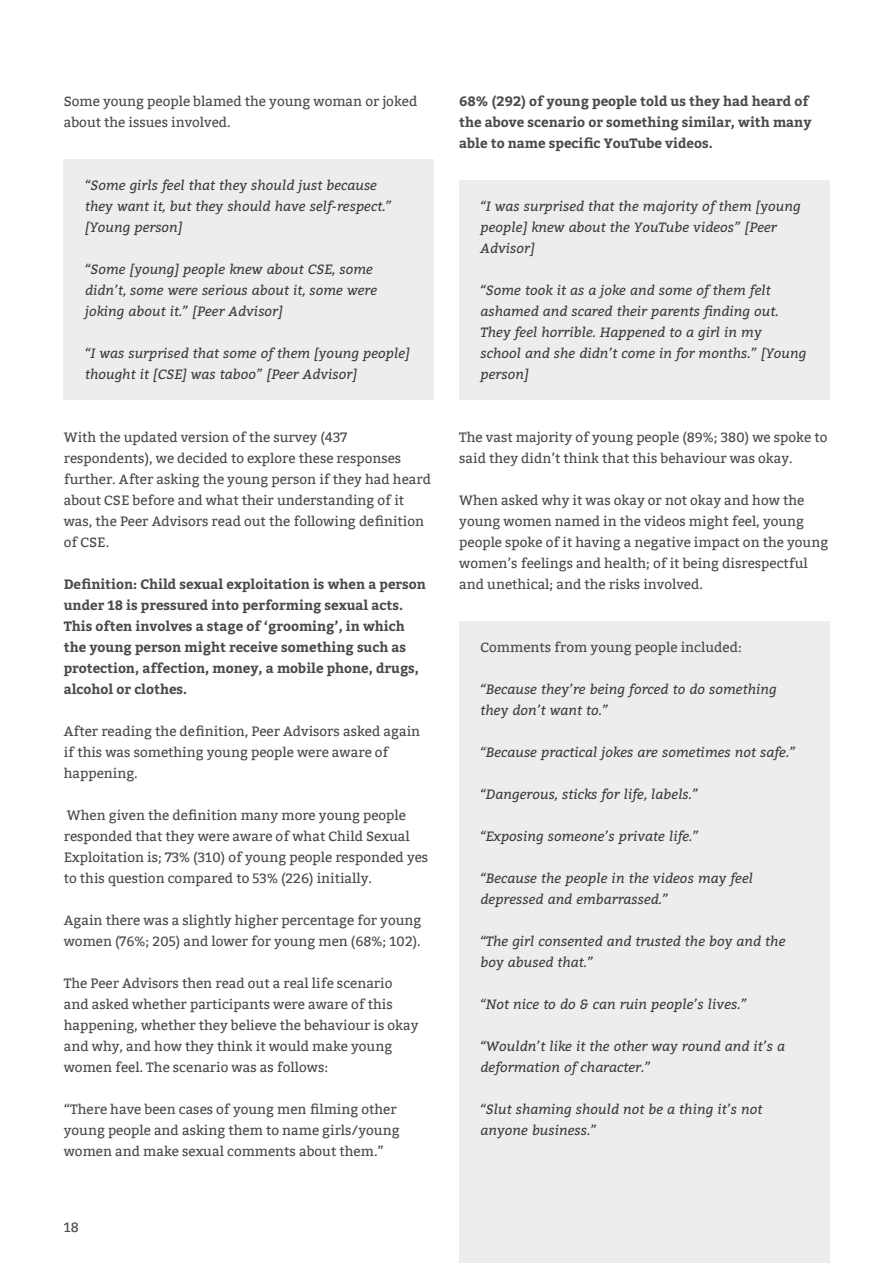
<style>
.page{position:relative;width:893px;height:1263px;background:#fff}
.page>*{position:absolute;margin:0;border:0;box-sizing:border-box;transform-origin:0 0}
.t1{font:13.5px/21px "Bitter";color:#4a4a49}
.t2{font:italic 13.5px/21px "Bitter";color:#3c3c3b}
.t3{font:700 13.5px/21px "Bitter";color:#4a4a49}
</style>
<div class="page">
<div style="left:63px;top:159px;width:371px;height:241px;background:#ededed"></div>
<div style="left:459px;top:180px;width:371px;height:220px;background:#ededed"></div>
<div style="left:459px;top:621px;width:371px;height:642px;background:#ededed"></div>
<p class="t1" style="left:64px;top:91px;width:355px">Some young people blamed the young woman or joked about the issues involved.</p>
<p class="t2" style="left:85px;top:174px;width:308px">“Some girls feel that they should just because they want it, but they should have self-respect.” [Young person]</p>
<p class="t2" style="left:85px;top:258px;width:294px">“Some [young] people knew about CSE, some didn’t, some were serious about it, some were joking about it.” [Peer Advisor]</p>
<p class="t2" style="left:85px;top:342px;width:326px">“I was surprised that some of them [young people] thought it [CSE] was taboo” [Peer Advisor]</p>
<p class="t1" style="left:64px;top:427px;width:369px">With the updated version of the survey (437 respondents), we decided to explore these responses further. After asking the young person if they had heard about CSE before and what their understanding of it was, the Peer Advisors read out the following definition of CSE.</p>
<p class="t3" style="left:64px;top:574px;width:364px">Definition: Child sexual exploitation is when a person under 18 is pressured into performing sexual acts.<br>This often involves a stage of ‘grooming’, in which the young person might receive something such as protection, affection, money, a mobile phone, drugs, alcohol or clothes.</p>
<p class="t1" style="left:64px;top:721px;width:358px">After reading the definition, Peer Advisors asked again if this was something young people were aware of happening.</p>
<p class="t1" style="left:64px;top:805px;width:366px">When given the definition many more young people responded that they were aware of what Child Sexual Exploitation is; 73% (310) of young people responded yes to this question compared to 53% (226) initially.</p>
<p class="t1" style="left:64px;top:910px;width:359px">Again there was a slightly higher percentage for young women (76%; 205) and lower for young men (68%; 102).</p>
<p class="t1" style="left:64px;top:973px;width:356px">The Peer Advisors then read out a real life scenario and asked whether participants were aware of this happening, whether they believe the behaviour is okay and why, and how they think it would make young women feel. The scenario was as follows:</p>
<p class="t1" style="left:64px;top:1099px;width:337px">“There have been cases of young men filming other young people and asking them to name girls/young women and make sexual comments about them.”</p>
<p class="t1" style="left:64px;top:1217px;width:16px">18</p>
<p class="t3" style="left:459px;top:91px;width:354px">68% (292) of young people told us they had heard of the above scenario or something similar, with many able to name specific YouTube videos.</p>
<p class="t2" style="left:480px;top:195px;width:322px">“I was surprised that the majority of them [young people] knew about the YouTube videos” [Peer<br>Advisor]</p>
<p class="t2" style="left:480px;top:279px;width:327px">“Some took it as a joke and some of them felt ashamed and scared their parents finding out.<br>They feel horrible. Happened to a girl in my<br>school and she didn’t come in for months.” [Young person]</p>
<p class="t1" style="left:459px;top:427px;width:370px">The vast majority of young people (89%; 380) we spoke to said they didn’t think that this behaviour was okay.</p>
<p class="t1" style="left:459px;top:490px;width:370px">When asked why it was okay or not okay and how the young women named in the videos might feel, young people spoke of it having a negative impact on the young women’s feelings and health; of it being disrespectful and unethical; and the risks involved.</p>
<p class="t1" style="left:480px;top:637px;width:263px">Comments from young people included:</p>
<p class="t2" style="left:480px;top:678px;width:298px">“Because they’re being forced to do something they don’t want to.”</p>
<p class="t2" style="left:480px;top:741px;width:317px">“Because practical jokes are sometimes not safe.”</p>
<p class="t2" style="left:480px;top:783px;width:219px">“Dangerous, sticks for life, labels.”</p>
<p class="t2" style="left:480px;top:825px;width:220px">“Exposing someone’s private life.”</p>
<p class="t2" style="left:480px;top:867px;width:274px">“Because the people in the videos may feel depressed and embarrassed.”</p>
<p class="t2" style="left:480px;top:930px;width:306px">“The girl consented and trusted the boy and the boy abused that.”</p>
<p class="t2" style="left:480px;top:993px;width:268px">“Not nice to do &amp; can ruin people’s lives.”</p>
<p class="t2" style="left:480px;top:1035px;width:306px">“Wouldn’t like it the other way round and it’s a deformation of character.”</p>
<p class="t2" style="left:480px;top:1098px;width:283px">“Slut shaming should not be a thing it’s not anyone business.”</p>
</div>
